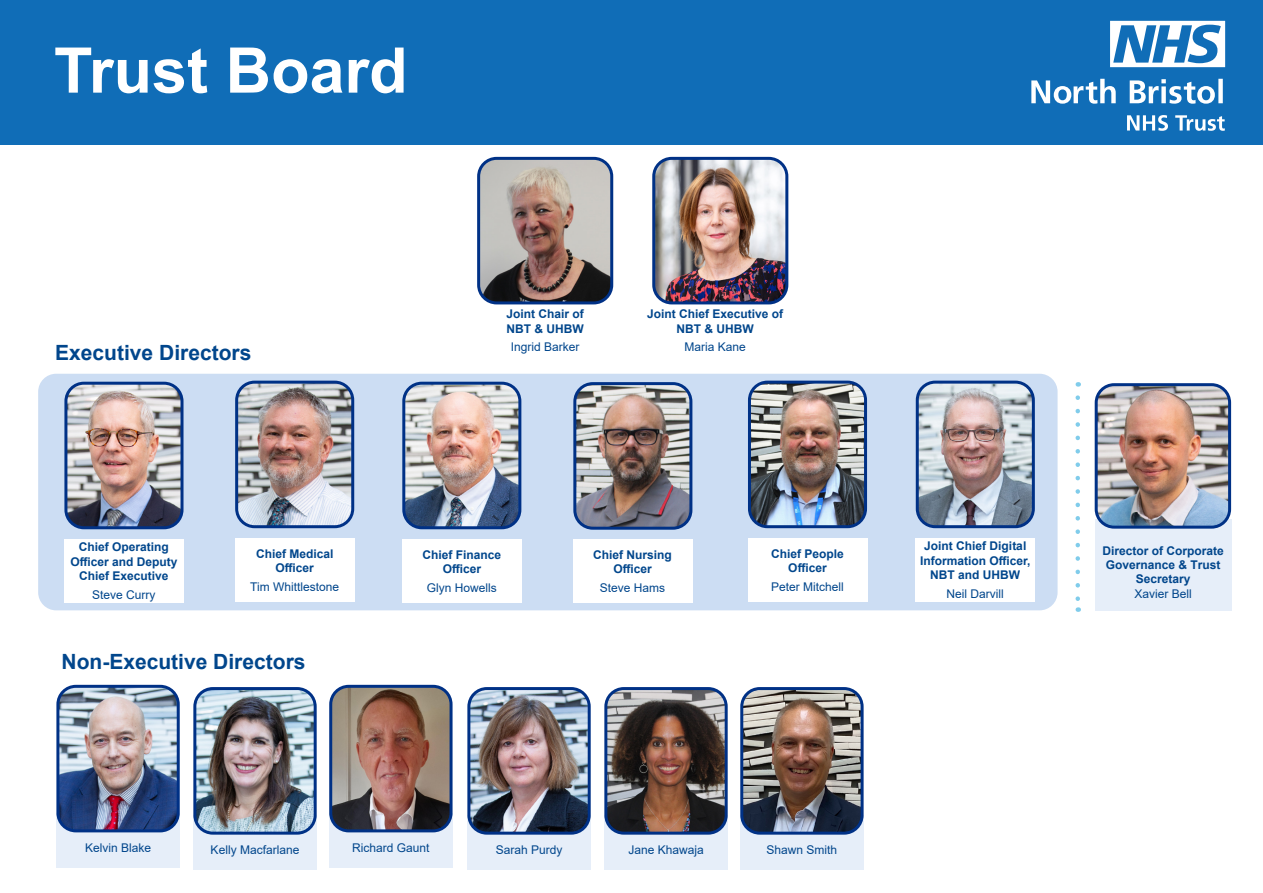
<style>
.page{position:relative;width:1263px;height:893px;background:#fff}
.page>*{position:absolute;margin:0;border:0;box-sizing:border-box;transform-origin:0 0}
.t1{font:700 63px "Arial";color:#fff}
.t2{font:700 21px "Arial";color:#01468c}
.t3{font:700 12px/14.4px "Arial";color:#01468c;text-align:center}
.t4{font:12px "Arial";color:#01468c}
</style>
<div class="page">
<div style="left:0;top:0;width:1263px;height:145px;background:#106db7"></div>
<img style="left:481px;top:158px;width:131px;height:145px">
<div style="left:477px;top:157px;width:136px;height:147px;border:3px solid #003186;border-radius:18px"></div>
<div style="left:1095px;top:519px;width:136px;height:91px;background:#e6eef9"></div>
<img style="left:1096px;top:387px;width:131px;height:138px">
<div style="left:1095px;top:383px;width:136px;height:146px;border:3px solid #003186;border-radius:18px"></div>
<svg style="left:1075px;top:398px;width:5px;height:214px"></svg>
<div style="left:38px;top:374px;width:1019px;height:236px;background:#ccddf3;border-radius:18px"></div>
<div style="left:573px;top:539px;width:119px;height:64px;background:#fff"></div>
<div style="left:748px;top:538px;width:119px;height:64px;background:#fff"></div>
<div style="left:916px;top:538px;width:119px;height:64px;background:#fff"></div>
<img style="left:577px;top:386px;width:114px;height:140px">
<div style="left:573px;top:382px;width:119px;height:148px;border:3px solid #003186;border-radius:18px"></div>
<img style="left:749px;top:382px;width:114px;height:145px">
<div style="left:748px;top:381px;width:119px;height:147px;border:3px solid #003186;border-radius:18px"></div>
<img style="left:917px;top:382px;width:114px;height:145px">
<div style="left:916px;top:381px;width:119px;height:147px;border:3px solid #003186;border-radius:18px"></div>
<div style="left:402px;top:539px;width:119px;height:64px;background:#fff"></div>
<img style="left:406px;top:383px;width:114px;height:145px">
<div style="left:402px;top:382px;width:119px;height:147px;border:3px solid #003186;border-radius:18px"></div>
<div style="left:64px;top:539px;width:119px;height:64px;background:#fff"></div>
<img style="left:68px;top:383px;width:114px;height:145px">
<div style="left:64px;top:382px;width:119px;height:147px;border:3px solid #003186;border-radius:18px"></div>
<div style="left:235px;top:538px;width:119px;height:64px;background:#fff"></div>
<img style="left:239px;top:382px;width:114px;height:145px">
<div style="left:235px;top:381px;width:119px;height:147px;border:3px solid #003186;border-radius:18px"></div>
<div style="left:193px;top:816px;width:124px;height:54px;background:#e6eef9"></div>
<div style="left:56px;top:813px;width:124px;height:55px;background:#e6eef9"></div>
<img style="left:60px;top:689px;width:116px;height:142px">
<div style="left:56px;top:685px;width:124px;height:147px;border:3px solid #003186;border-radius:18px"></div>
<img style="left:197px;top:691px;width:116px;height:140px">
<div style="left:193px;top:687px;width:124px;height:148px;border:3px solid #003186;border-radius:18px"></div>
<div style="left:329px;top:813px;width:123px;height:55px;background:#e6eef9"></div>
<img style="left:333px;top:686px;width:117px;height:145px">
<div style="left:329px;top:685px;width:123px;height:147px;border:3px solid #003186;border-radius:18px"></div>
<div style="left:467px;top:816px;width:124px;height:54px;background:#e6eef9"></div>
<img style="left:471px;top:691px;width:116px;height:140px">
<div style="left:467px;top:687px;width:124px;height:148px;border:3px solid #003186;border-radius:18px"></div>
<div style="left:604px;top:816px;width:124px;height:54px;background:#e6eef9"></div>
<img style="left:608px;top:691px;width:116px;height:140px">
<div style="left:604px;top:687px;width:124px;height:148px;border:3px solid #003186;border-radius:18px"></div>
<div style="left:740px;top:816px;width:123px;height:54px;background:#e6eef9"></div>
<img style="left:744px;top:691px;width:118px;height:140px">
<div style="left:740px;top:687px;width:123px;height:148px;border:3px solid #003186;border-radius:18px"></div>
<svg style="left:1127px;top:115px;width:98px;height:16px"></svg>
<svg style="left:1031px;top:79px;width:192px;height:25px"></svg>
<svg style="left:1110px;top:21px;width:115px;height:46px"></svg>
<img style="left:656px;top:158px;width:131px;height:145px">
<div style="left:652px;top:157px;width:136px;height:147px;border:3px solid #003186;border-radius:18px"></div>
<p class="t1" style="left:54px;top:26px;width:355px">Trust Board</p>
<p class="t2" style="left:55px;top:338px;width:198px">Executive Directors</p>
<p class="t3" style="left:506px;top:307px;width:79px;text-align:left">Joint Chair of<br>NBT &amp; UHBW</p>
<p class="t4" style="left:511px;top:339px;width:70px">Ingrid Barker</p>
<p class="t3" style="left:647px;top:307px;width:138px">Joint Chief Executive of<br>NBT &amp; UHBW</p>
<p class="t4" style="left:684px;top:339px;width:63px">Maria Kane</p>
<p class="t3" style="left:70px;top:540px;width:109px">Chief Operating<br>Officer and Deputy<br>Chief Executive</p>
<p class="t4" style="left:92px;top:586px;width:65px">Steve Curry</p>
<p class="t3" style="left:256px;top:546px;width:79px">Chief Medical<br>Officer</p>
<p class="t4" style="left:250px;top:578px;width:90px">Tim Whittlestone</p>
<p class="t2" style="left:62px;top:647px;width:245px">Non-Executive Directors</p>
<p class="t3" style="left:422px;top:547px;width:80px">Chief Finance<br>Officer</p>
<p class="t4" style="left:427px;top:579px;width:72px">Glyn Howells</p>
<p class="t3" style="left:593px;top:548px;width:80px">Chief Nursing<br>Officer</p>
<p class="t4" style="left:600px;top:580px;width:67px">Steve Hams</p>
<p class="t3" style="left:771px;top:546px;width:74px">Chief People<br>Officer</p>
<p class="t4" style="left:771px;top:578px;width:74px">Peter Mitchell</p>
<p class="t4" style="left:85px;top:840px;width:68px">Kelvin Blake</p>
<p class="t4" style="left:211px;top:842px;width:90px">Kelly Macfarlane</p>
<p class="t4" style="left:352px;top:840px;width:79px">Richard Gaunt</p>
<p class="t4" style="left:496px;top:842px;width:68px">Sarah Purdy</p>
<p class="t4" style="left:628px;top:842px;width:77px">Jane Khawaja</p>
<p class="t4" style="left:766px;top:842px;width:72px">Shawn Smith</p>
<p class="t3" style="left:920px;top:539px;width:112px">Joint Chief Digital<br>Information Officer,<br>NBT and UHBW</p>
<p class="t4" style="left:947px;top:585px;width:59px">Neil Darvill</p>
<p class="t3" style="left:1102px;top:543px;width:123px">Director of Corporate<br>Governance &amp; Trust<br>Secretary</p>
<p class="t4" style="left:1134px;top:585px;width:59px">Xavier Bell</p>
</div>
